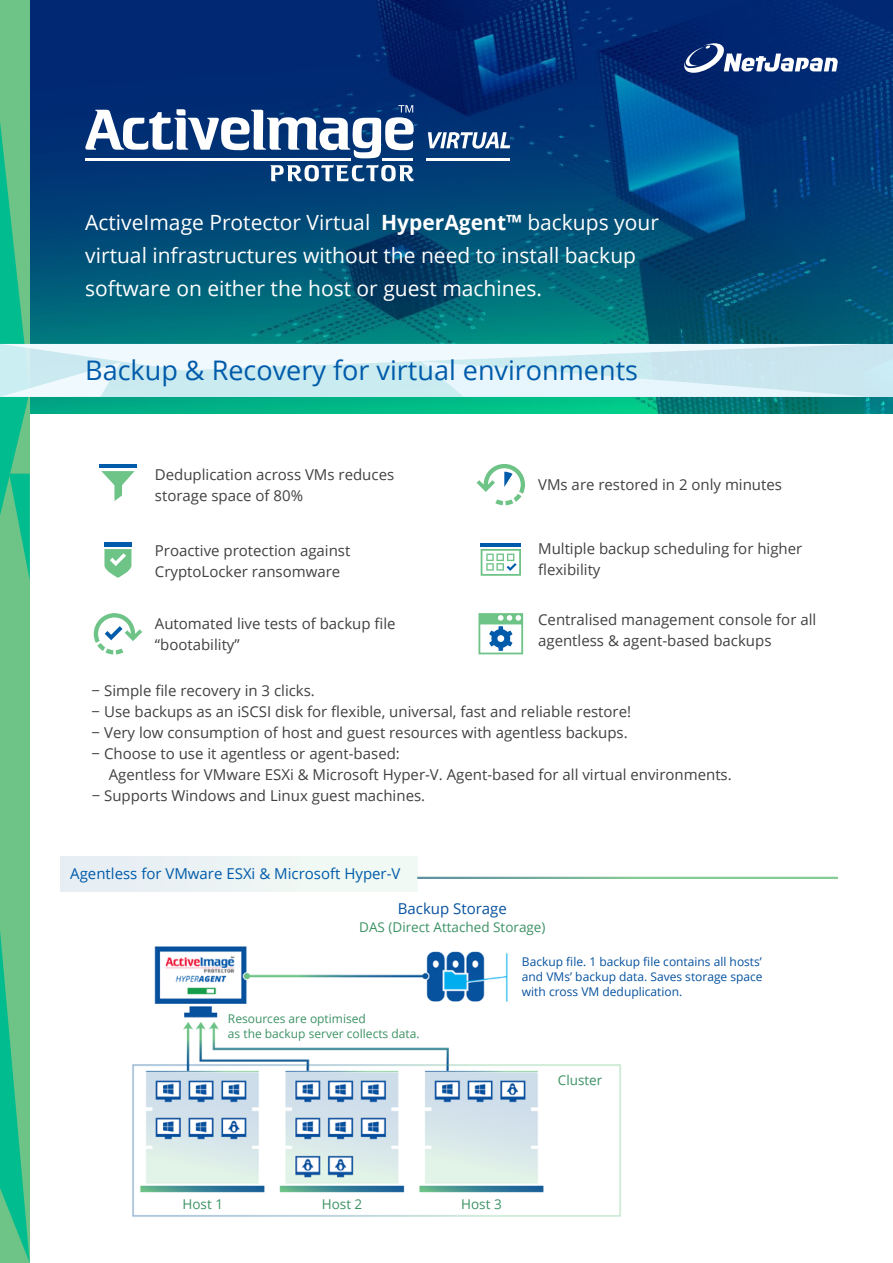
<style>
.page{position:relative;width:893px;height:1263px;background:#fff}
.page>*{position:absolute;margin:0;border:0;box-sizing:border-box;transform-origin:0 0}
.t1{font:27px "Open Sans";color:#005baa}
.t2{font:21px/33px "Open Sans";color:#fff}
.t3{font:15px/21px "Open Sans";color:#414042}
.t4{font:15px "Open Sans";color:#005baa}
.t5{font:15px "Open Sans";color:#07529e}
.t6{font:13.5px "Open Sans";color:#3d9264}
.t7{font:12px/15px "Open Sans";color:#07529e;text-align:justify}
.t8{font:12px/15px "Open Sans";color:#3d9264}
.s1{font-weight:700}
</style>
<div class="page">
<img style="left:132px;top:946px;width:489px;height:271px">
<div style="left:60px;top:856px;width:357px;height:35px;background:#edf4f4"></div>
<img style="left:30px;top:0;width:863px;height:414px">
<svg style="left:684px;top:43px;width:154px;height:30px"></svg>
<div style="left:0;top:0;width:30px;height:1263px;background:#6ec387"></div>
<svg style="left:0;top:931px;width:30px;height:332px"></svg>
<div style="left:0;top:344px;width:893px;height:53px;background:#cae8f1"></div>
<svg style="left:0;top:105px;width:868px;height:475px"></svg>
<hr style="left:481px;top:543px;width:40px;height:3px;background:#005baa">
<svg style="left:94px;top:613px;width:48px;height:41px"></svg>
<svg style="left:478px;top:613px;width:45px;height:41px"></svg>
<h2 class="t2" style="left:85px;top:205px;width:575px">ActiveImage Protector Virtual <span class="s1">HyperAgent™</span> backups your virtual infrastructures without the need to install backup software on either the host or guest machines.</h2>
<h1 class="t1" style="left:85px;top:351px;width:554px">Backup &amp; Recovery for virtual environments</h1>
<p class="t3" style="left:155px;top:463px;width:241px">Deduplication across VMs reduces storage space of 80%</p>
<p class="t3" style="left:538px;top:474px;width:245px">VMs are restored in 2 only minutes</p>
<p class="t3" style="left:155px;top:539px;width:197px">Proactive protection against<br>CryptoLocker ransomware</p>
<p class="t3" style="left:538px;top:538px;width:266px">Multiple backup scheduling for higher flexibility</p>
<p class="t3" style="left:155px;top:613px;width:242px">Automated live tests of backup file “bootability”</p>
<p class="t3" style="left:538px;top:608px;width:280px">Centralised management console for all agentless &amp; agent-based backups</p>
<p class="t3" style="left:92px;top:680px;width:541px">− Simple file recovery in 3 clicks.<br>− Use backups as an iSCSI disk for flexible, universal, fast and reliable restore! − Very low consumption of host and guest resources with agentless backups. − Choose to use it agentless or agent-based:</p>
<p class="t3" style="left:92px;top:764px;width:642px;text-indent:17px">Agentless for VMware ESXi &amp; Microsoft Hyper-V. Agent-based for all virtual environments. − Supports Windows and Linux guest machines.</p>
<p class="t4" style="left:70px;top:863px;width:332px">Agentless for VMware ESXi &amp; Microsoft Hyper-V</p>
<p class="t5" style="left:398px;top:898px;width:111px">Backup Storage</p>
<p class="t6" style="left:359px;top:917px;width:188px">DAS (Direct Attached Storage)</p>
<p class="t7" style="left:522px;top:953px;width:242px">Backup file. 1 backup file contains all hosts’ and VMs’ backup data. Saves storage space with cross VM deduplication.</p>
<p class="t8" style="left:228px;top:1011px;width:193px">Resources are optimised<br>as the backup server collects data.</p>
<p class="t6" style="left:182px;top:1194px;width:42px">Host 1</p>
<p class="t6" style="left:322px;top:1194px;width:42px">Host 2</p>
<p class="t6" style="left:461px;top:1194px;width:42px">Host 3</p>
<p class="t6" style="left:558px;top:1071px;width:46px">Cluster</p>
</div>
